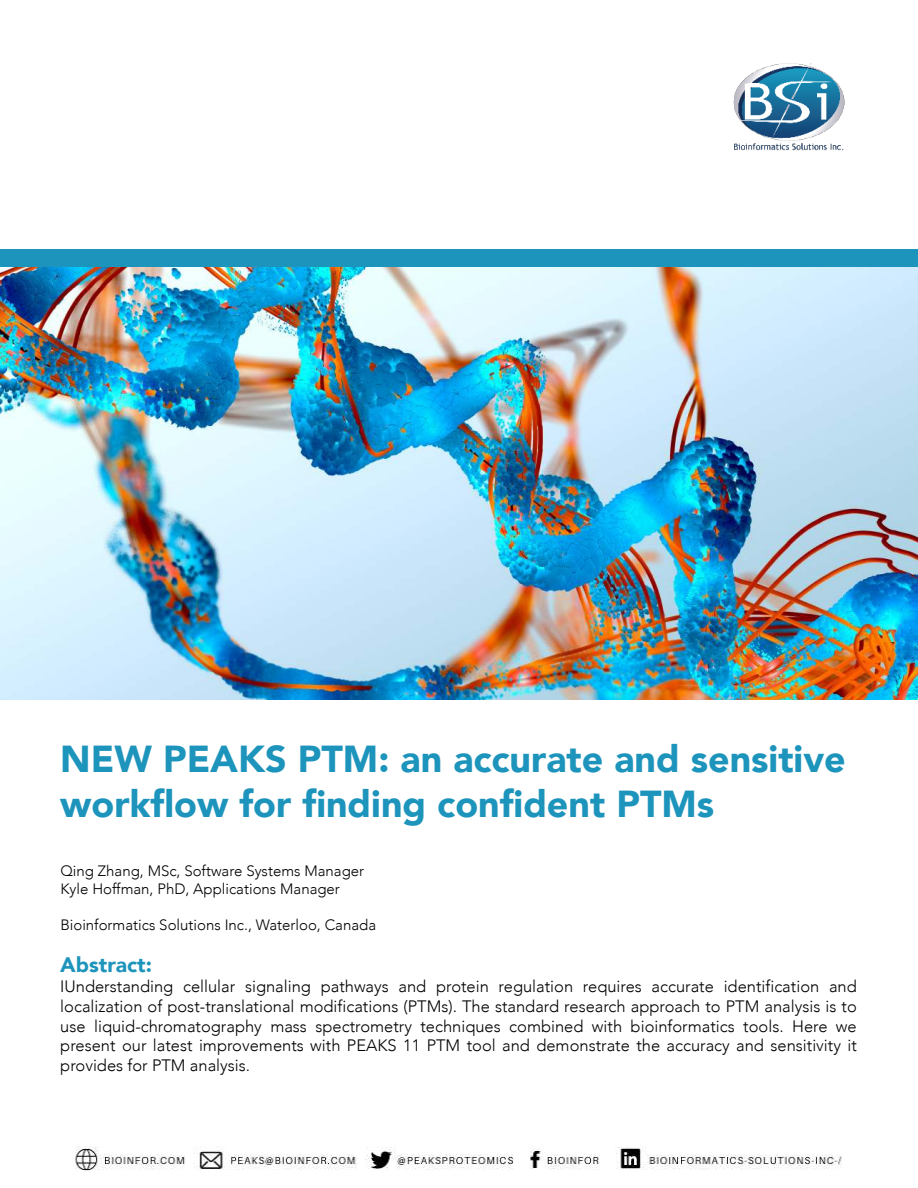
<style>
.page{position:relative;width:918px;height:1188px;background:#fff}
.page>*{position:absolute;margin:0;border:0;box-sizing:border-box;transform-origin:0 0}
.t1{font:900 37.5px/45px "Avenir LT";color:#1d94bb}
.t2{font:900 21px "Avenir LT";color:#1d94bb}
.t3{font:300 16.5px/19.8px "Avenir";color:#000;text-align:justify}
.t4{font:300 15px/18px "Avenir";color:#000}
</style>
<div class="page">
<img style="left:733px;top:63px;width:112px;height:88px">
<img style="left:0;top:268px;width:918px;height:432px">
<img style="left:75px;top:1146px;width:767px;height:25px">
<div style="left:0;top:250px;width:918px;height:17px;background:#1d94bb"></div>
<h1 class="t1" style="left:60px;top:739px;width:787px">NEW PEAKS PTM: an accurate and sensitive workflow for finding confident PTMs</h1>
<p class="t4" style="left:60px;top:863px;width:305px">Qing Zhang, MSc, Software Systems Manager<br>Kyle Hoffman, PhD, Applications Manager</p>
<p class="t4" style="left:60px;top:917px;width:317px">Bioinformatics Solutions Inc., Waterloo, Canada</p>
<p class="t2" style="left:60px;top:956px;width:93px">Abstract:</p>
<p class="t3" style="left:60px;top:978px;width:798px">IUnderstanding cellular signaling pathways and protein regulation requires accurate identification and localization of post-translational modifications (PTMs). The standard research approach to PTM analysis is to use liquid-chromatography mass spectrometry techniques combined with bioinformatics tools. Here we present our latest improvements with PEAKS 11 PTM tool and demonstrate the accuracy and sensitivity it provides for PTM analysis.</p>
</div>
